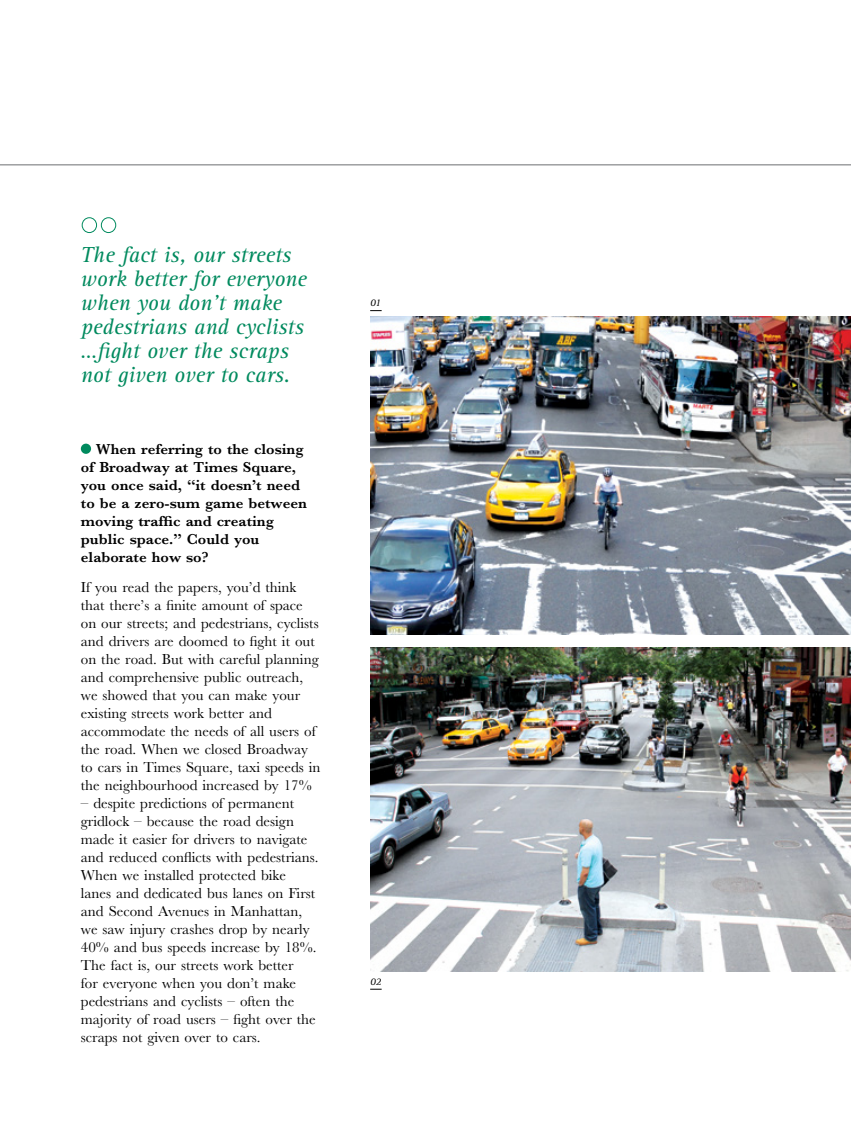
<style>
.page{position:relative;width:851px;height:1127px;background:#fff}
.page>*{position:absolute;margin:0;border:0;box-sizing:border-box;transform-origin:0 0}
.t1{font:italic 22.5px/24px "Rotis Serif";color:#008a5e}
.t2{font:15px/18px "M Baskerville";color:#000}
.t3{font:600 15px/18px "M Baskerville";color:#000}
.t4{font:italic 10.5px "Rotis Serif";color:#000}
</style>
<div class="page">
<hr style="left:0;top:165px;width:850px;height:1px;background:#6d6e71">
<div style="left:81px;top:444px;width:10px;height:10px;background:#008a5e;border-radius:50%"></div>
<div style="left:82px;top:217px;width:15px;height:16px;border:1px solid #008a5e;border-radius:50%"></div>
<div style="left:101px;top:217px;width:15px;height:16px;border:1px solid #008a5e;border-radius:50%"></div>
<img style="left:370px;top:648px;width:480px;height:323px">
<img style="left:370px;top:317px;width:480px;height:317px">
<h1 class="t1" style="left:81px;top:243px;width:227px">The fact is, our streets work better for everyone when you don’t make pedestrians and cyclists …fight over the scraps not given over to cars.</h1>
<p class="t3" style="left:81px;top:440px;width:228px;text-indent:15px">When referring to the closing of Broadway at Times Square, you once said, “it doesn’t need to be a zero-sum game between moving traffic and creating public space.” Could you elaborate how so?</p>
<p class="t2" style="left:81px;top:578px;width:241px">If you read the papers, you’d think that there’s a finite amount of space on our streets; and pedestrians, cyclists and drivers are doomed to fight it out on the road. But with careful planning and comprehensive public outreach, we showed that you can make your existing streets work better and accommodate the needs of all users of the road. When we closed Broadway to cars in Times Square, taxi speeds in the neighbourhood increased by 17%</p>
<p class="t2" style="left:81px;top:794px;width:239px">– despite predictions of permanent gridlock – because the road design made it easier for drivers to navigate and reduced conflicts with pedestrians.<br>When we installed protected bike lanes and dedicated bus lanes on First and Second Avenues in Manhattan, we saw injury crashes drop by nearly 40% and bus speeds increase by 18%.<br>The fact is, our streets work better<br>for everyone when you don’t make pedestrians and cyclists – often the majority of road users – fight over the scraps not given over to cars.</p>
<p class="t4" style="left:370px;top:297px;width:12px">01</p>
<p class="t4" style="left:370px;top:975px;width:13px">02</p>
</div>
